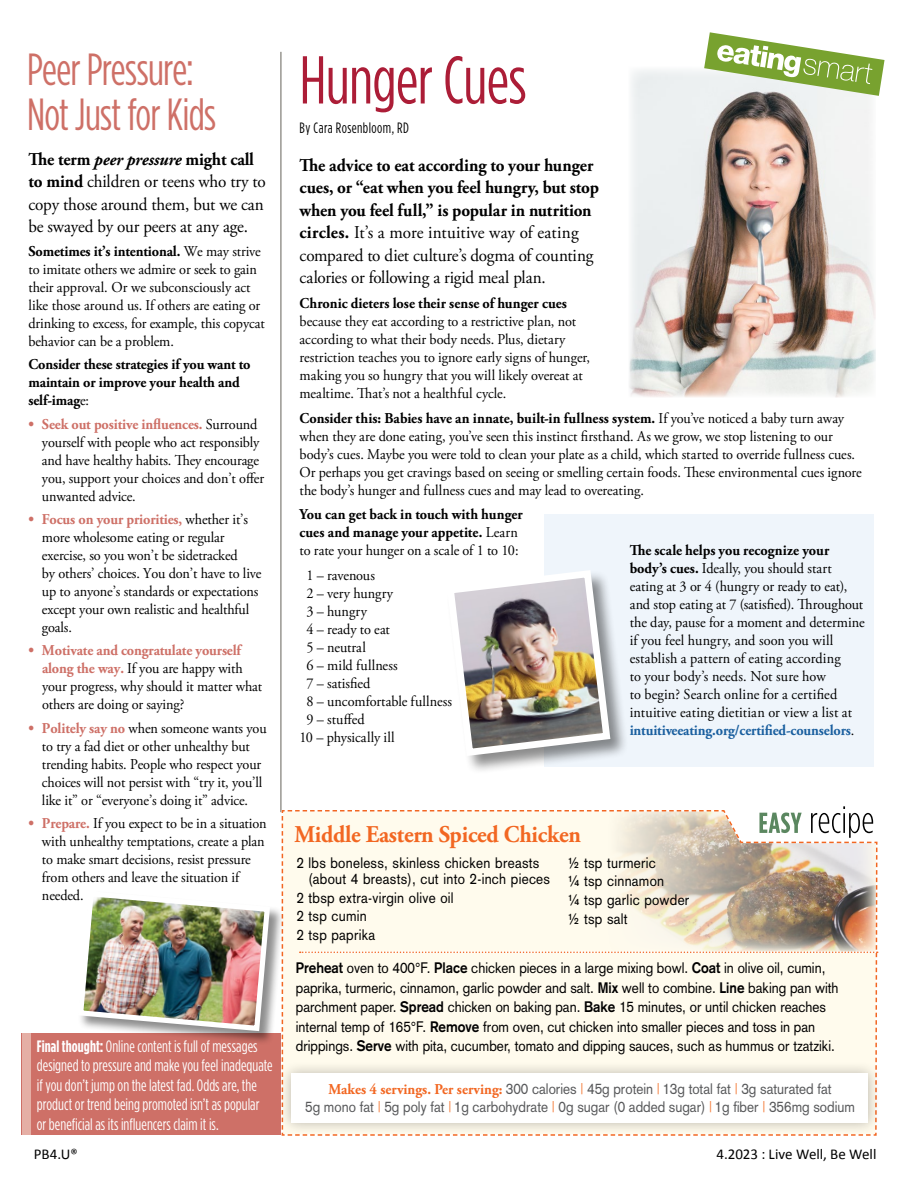
<style>
.page{position:relative;width:918px;height:1188px;background:#fff}
.page>*{position:absolute;margin:0;border:0;box-sizing:border-box;transform-origin:0 0}
.Main_Body_Text_HOPE{font:67.5px "Gotham Condensed";letter-spacing:-.01em;color:#ac1d37;scale:.95 1}
.t1{font:45px/45px "Gotham Condensed";letter-spacing:-.015em;color:#ce7067;scale:.95 1}
.Subhead_HOPE__bold_s{font:700 24px "Adobe Garamond Pro";letter-spacing:-.01em;color:#f26722;scale:.95 1}
.Main_Body_Text_HOPE-2{font:700 18px/22.5px "Adobe Garamond Pro";letter-spacing:-.005em;color:#000;scale:.95 1}
.t2{font:18px/22.5px "Adobe Garamond Pro";letter-spacing:-.01em;color:#000;scale:.95 1}
.Main_Body_Text_HOPE-3{font:16.5px/19.5px "Gotham Condensed";color:#fff;scale:.95 1}
.Main_Body_Text_HOPE-4{font:15px/18px "Adobe Garamond Pro";letter-spacing:-.01em;color:#000;scale:.95 1}
.Main_Body_Text_HOPE-5{font:15px/19.5px "Akzidenz Grotesk";color:#000;scale:.9 1}
.Main_Body_Text_HOPE-6{font:700 15px/18px "Adobe Garamond Pro";letter-spacing:-.01em;color:#000;scale:.95 1}
.RecipeIngredients{font:15px/16.5px "Akzidenz Grotesk";letter-spacing:.02em;color:#000;scale:.9 1}
.Main_Body_Text_HOPE-7{font:15px/18px "Akzidenz Grotesk";color:#58595b;text-align:center;scale:.9 1}
.subhead{font:15px "Calibri";letter-spacing:-.005em;color:#000}
.t3{font:15px "Gotham Condensed";letter-spacing:.03em;color:#000;scale:.95 1}
.Main_Body_Text_HOPE-8{font:15px "Adobe Garamond Pro";letter-spacing:.01em;color:#000;scale:.95 1}
.s1{font-weight:700}
.s2{font-weight:700;font-style:italic}
.s3{font-weight:400}
.s4{font-weight:700;color:#ce7067}
.s5{font-weight:700;color:#1a5f9f}
.s6{font-family:"Adobe Garamond Pro";font-weight:700;color:#f26722}
.s7{color:#f58445}
</style>
<div class="page">
<div style="left:544px;top:514px;width:330px;height:253px;background:#eff5fb"></div>
<hr style="left:280px;top:52px;width:2px;height:760px;background:#999791">
<svg style="left:282px;top:806px;width:596px;height:255px;background:#f2ecde"></svg>
<div style="left:279px;top:1061px;width:602px;height:75px;background:#000;opacity:.27"></div>
<div style="left:291px;top:1074px;width:577px;height:49px;background:#fff"></div>
<img style="left:629px;top:70px;width:247px;height:327px">
<div style="left:22px;top:1033px;width:259px;height:102px;background:#ce7067"></div>
<div style="left:22px;top:1033px;width:8px;height:102px;background:#e5afa5"></div>
<div style="left:78px;top:891px;width:207px;height:155px;background:#000;opacity:.45"></div>
<img style="left:78px;top:891px;width:195px;height:143px">
<div style="left:447px;top:570px;width:182px;height:205px;background:#000;opacity:.45"></div>
<img style="left:447px;top:570px;width:167px;height:190px">
<svg style="left:704px;top:32px;width:181px;height:64px"></svg>
<p class="t1" style="left:27px;top:47px;width:200px">Peer Pressure:<br>Not Just for Kids</p>
<p class="t2" style="left:28px;top:149px;width:251px"><span class="s1">The term</span> <span class="s2">peer pressure</span> <span class="s1">might call to mind</span> children or teens who try to copy those around them, but we can be swayed by our peers at any age.</p>
<p class="Main_Body_Text_HOPE-4" style="left:28px;top:243px;width:250px"><span class="s1">Sometimes it’s intentional.</span> We may strive to imitate others we admire or seek to gain their approval. Or we subconsciously act like those around us. If others are eating or drinking to excess, for example, this copycat behavior can be a problem.</p>
<p class="Main_Body_Text_HOPE-6" style="left:28px;top:356px;width:235px">Consider these strategies if you want to maintain or improve your health and self-imag<span class="s3">e:</span></p>
<p class="Main_Body_Text_HOPE-4" style="left:42px;top:415px;width:235px;text-indent:-13px"><span class="s4">• Seek out positive influences.</span> Surround yourself with people who act responsibly and have healthy habits. They encourage you, support your choices and don’t offer unwanted advice.</p>
<p class="Main_Body_Text_HOPE-4" style="left:42px;top:511px;width:233px;text-indent:-13px"><span class="s4">• Focus on your priorities,</span> whether it’s more wholesome eating or regular exercise, so you won’t be sidetracked<br>by others’ choices. You don’t have to live up to anyone’s standards or expectations except your own realistic and healthful goals.</p>
<p class="Main_Body_Text_HOPE-4" style="left:42px;top:642px;width:233px;text-indent:-14px"><span class="s4">• Motivate and congratulate yourself along the way.</span> If you are happy with your progress, why should it matter what others are doing or saying?</p>
<p class="Main_Body_Text_HOPE-4" style="left:42px;top:720px;width:238px;text-indent:-13px"><span class="s4">• Politely say no</span> when someone wants you to try a fad diet or other unhealthy but trending habits. People who respect your choices will not persist with “try it, you’ll like it” or “everyone’s doing it” advice.</p>
<p class="Main_Body_Text_HOPE-4" style="left:42px;top:815px;width:238px;text-indent:-13px"><span class="s4">• Prepare.</span> If you expect to be in a situation with unhealthy temptations, create a plan to make smart decisions, resist pressure from others and leave the situation if needed.</p>
<p class="Main_Body_Text_HOPE-3" style="left:37px;top:1036px;width:250px"><span class="s1">Final thought:</span> Online content is full of messages designed to pressure and make you feel inadequate if you don’t jump on the latest fad. Odds are, the product or trend being promoted isn’t as popular or beneficial as its influencers claim it is.</p>
<p class="Main_Body_Text_HOPE" style="left:300px;top:41px;width:240px">Hunger Cues</p>
<p class="t3" style="left:300px;top:119px;width:117px">By Cara Rosenbloom, RD</p>
<p class="Main_Body_Text_HOPE-2" style="left:300px;top:154px;width:317px">The advice to eat according to your hunger cues, or “eat when you feel hungry, but stop when you feel full,” is popular in nutrition circles. <span class="s3">It’s a more intuitive way of eating compared to diet culture’s dogma of counting calories or following a rigid meal plan.</span></p>
<p class="Main_Body_Text_HOPE-4" style="left:300px;top:295px;width:307px"><span class="s1">Chronic dieters lose their sense of hunger cues </span>because they eat according to a restrictive plan, not according to what their body needs. Plus, dietary restriction teaches you to ignore early signs of hunger, making you so hungry that you will likely overeat at mealtime. That’s not a healthful cycle.</p>
<p class="Main_Body_Text_HOPE-4" style="left:300px;top:409px;width:593px"><span class="s1">Consider this: Babies have an innate, built-in fullness system.</span> If you’ve noticed a baby turn away when they are done eating, you’ve seen this instinct firsthand. As we grow, we stop listening to our body’s cues. Maybe you were told to clean your plate as a child, which started to override fullness cues.<br>Or perhaps you get cravings based on seeing or smelling certain foods. These environmental cues ignore the body’s hunger and fullness cues and may lead to overeating.</p>
<p class="Main_Body_Text_HOPE-6" style="left:300px;top:506px;width:237px">You can get back in touch with hunger cues and manage your appetite. <span class="s3">Learn to rate your hunger on a scale of 1 to 10:</span></p>
<p class="Main_Body_Text_HOPE-4" style="left:306px;top:567px;width:74px">1 – ravenous</p>
<p class="Main_Body_Text_HOPE-4" style="left:306px;top:585px;width:93px">2 – very hungry</p>
<p class="Main_Body_Text_HOPE-4" style="left:306px;top:603px;width:65px">3 – hungry</p>
<p class="Main_Body_Text_HOPE-4" style="left:306px;top:621px;width:89px">4 – ready to eat</p>
<p class="Main_Body_Text_HOPE-4" style="left:306px;top:639px;width:64px">5 – neutral</p>
<p class="Main_Body_Text_HOPE-8" style="left:306px;top:656px;width:97px">6 – mild fullness</p>
<p class="Main_Body_Text_HOPE-4" style="left:306px;top:675px;width:69px">7 – satisfied</p>
<p class="Main_Body_Text_HOPE-4" style="left:306px;top:693px;width:155px">8 – uncomfortable fullness</p>
<p class="Main_Body_Text_HOPE-4" style="left:306px;top:711px;width:63px">9 – stuffed</p>
<p class="Main_Body_Text_HOPE-4" style="left:300px;top:729px;width:101px">10 – physically ill</p>
<p class="Main_Body_Text_HOPE-4" style="left:630px;top:542px;width:249px"><span class="s1">The scale helps you recognize your body’s cues.</span> Ideally, you should start eating at 3 or 4 (hungry or ready to eat), and stop eating at 7 (satisfied). Throughout the day, pause for a moment and determine if you feel hungry, and soon you will establish a pattern of eating according<br>to your body’s needs. Not sure how<br>to begin? Search online for a certified intuitive eating dietitian or view a list at <span class="s5">intuitiveeating.org/certified-counselors</span>.</p>
<p class="Subhead_HOPE__bold_s" style="left:295px;top:821px;width:303px">Middle Eastern Spiced Chicken</p>
<p class="RecipeIngredients" style="left:308px;top:854px;width:270px;text-indent:-12px">2 lbs boneless, skinless chicken breasts (about 4 breasts), cut into 2-inch pieces</p>
<p class="RecipeIngredients" style="left:296px;top:889px;width:176px">2 tbsp extra-virgin olive oil</p>
<p class="RecipeIngredients" style="left:296px;top:908px;width:80px">2 tsp cumin</p>
<p class="RecipeIngredients" style="left:296px;top:927px;width:89px">2 tsp paprika</p>
<p class="RecipeIngredients" style="left:568px;top:854px;width:99px">½ tsp turmeric</p>
<p class="RecipeIngredients" style="left:568px;top:873px;width:108px">¼ tsp cinnamon</p>
<p class="RecipeIngredients" style="left:568px;top:891px;width:136px">¼ tsp garlic powder</p>
<p class="RecipeIngredients" style="left:568px;top:910px;width:68px">½ tsp salt</p>
<p class="Main_Body_Text_HOPE-5" style="left:296px;top:958px;width:605px"><span class="s1">Preheat</span> oven to 400°F. <span class="s1">Place</span> chicken pieces in a large mixing bowl. <span class="s1">Coat</span> in olive oil, cumin, paprika, turmeric, cinnamon, garlic powder and salt. <span class="s1">Mix</span> well to combine. <span class="s1">Line</span> baking pan with parchment paper. <span class="s1">Spread</span> chicken on baking pan. <span class="s1">Bake</span> 15 minutes, or until chicken reaches internal temp of 165°F. <span class="s1">Remove</span> from oven, cut chicken into smaller pieces and toss in pan drippings. <span class="s1">Serve</span> with pita, cucumber, tomato and dipping sauces, such as hummus or tzatziki.</p>
<p class="Main_Body_Text_HOPE-7" style="left:305px;top:1080px;width:612px"><span class="s6">Makes 4 servings. Per serving:</span> 300 calories <span class="s7">|</span> 45g protein <span class="s7">|</span> 13g total fat <span class="s7">|</span> 3g saturated fat<br>5g mono fat <span class="s7">|</span> 5g poly fat <span class="s7">|</span> 1g carbohydrate <span class="s7">|</span> 0g sugar (0 added sugar) <span class="s7">|</span> 1g fiber <span class="s7">|</span> 356mg sodium</p>
<p class="subhead" style="left:34px;top:1145px;width:45px">PB4.U®</p>
<p class="subhead" style="left:716px;top:1145px;width:162px">4.2023 : Live Well, Be Well</p>
</div>
